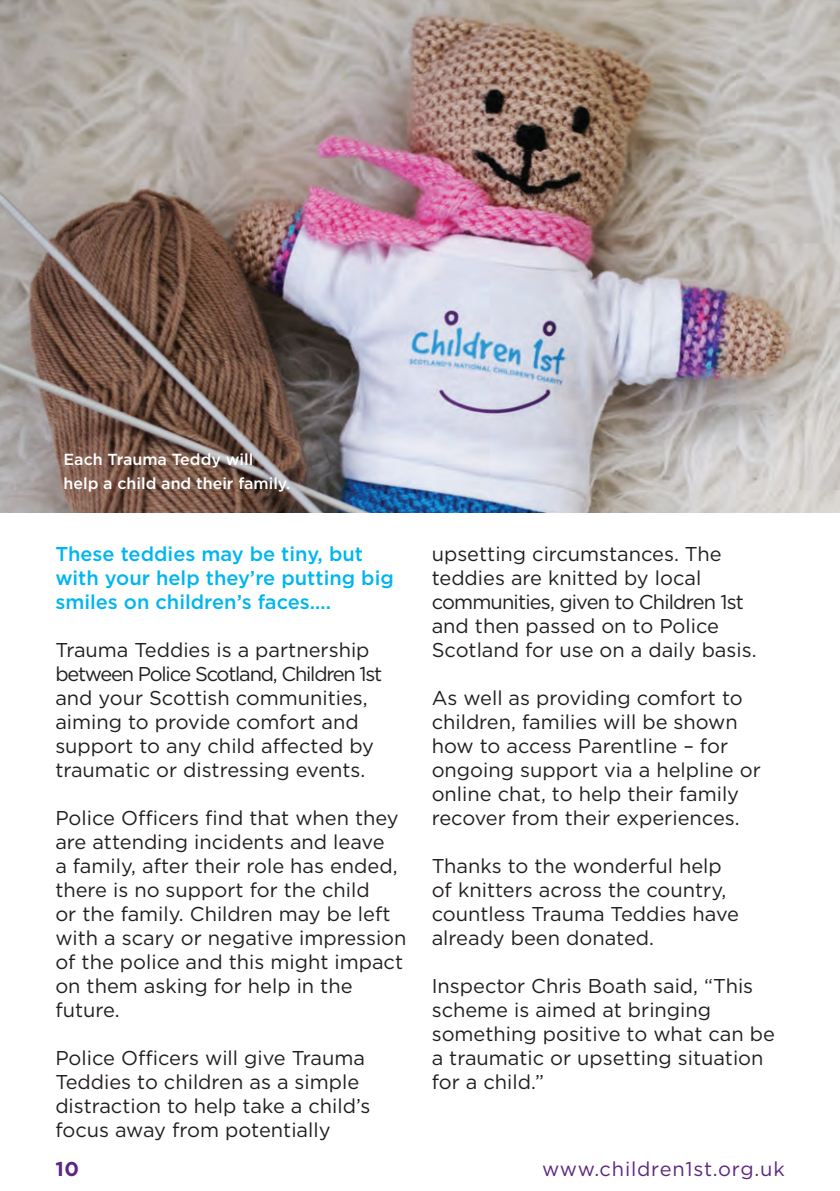
<style>
.page{position:relative;width:840px;height:1191px;background:#fff}
.page>*{position:absolute;margin:0;border:0;box-sizing:border-box;transform-origin:0 0}
.t1{font:20px/24px "Gotham";color:#231f20}
.t2{font:500 20px/24px "Gotham";color:#00b6ef}
.t3{font:20px "Gotham";letter-spacing:.04em;color:#5d277f}
.t4{font:700 20px "Gotham";color:#5d277f}
.t5{font:500 16px/24px "Gotham";color:#fff}
</style>
<div class="page">
<img style="left:0;top:0;width:839px;height:513px">
<p class="t5" style="left:63px;top:447px;width:228px">Each Trauma Teddy will help a child and their family.</p>
<p class="t2" style="left:55px;top:541px;width:340px">These teddies may be tiny, but with your help they’re putting big smiles on children’s faces….</p>
<p class="t1" style="left:55px;top:637px;width:328px">Trauma Teddies is a partnership between Police Scotland, Children 1st and your Scottish communities, aiming to provide comfort and support to any child affected by traumatic or distressing events.</p>
<p class="t1" style="left:55px;top:805px;width:352px">Police Officers find that when they are attending incidents and leave<br>a family, after their role has ended, there is no support for the child<br>or the family. Children may be left with a scary or negative impression of the police and this might impact on them asking for help in the future.</p>
<p class="t1" style="left:55px;top:1045px;width:316px">Police Officers will give Trauma<br>Teddies to children as a simple distraction to help take a child’s focus away from potentially</p>
<p class="t1" style="left:431px;top:541px;width:326px">upsetting circumstances. The teddies are knitted by local communities, given to Children 1st and then passed on to Police<br>Scotland for use on a daily basis.</p>
<p class="t1" style="left:431px;top:685px;width:330px">As well as providing comfort to children, families will be shown how to access Parentline – for ongoing support via a helpline or online chat, to help their family recover from their experiences.</p>
<p class="t1" style="left:431px;top:853px;width:309px">Thanks to the wonderful help of knitters across the country, countless Trauma Teddies have already been donated.</p>
<p class="t1" style="left:431px;top:973px;width:344px">Inspector Chris Boath said, “This scheme is aimed at bringing something positive to what can be a traumatic or upsetting situation for a child.”</p>
<p class="t4" style="left:55px;top:1155px;width:25px">10</p>
<p class="t3" style="left:541px;top:1155px;width:244px">www.children1st.org.uk</p>
</div>
